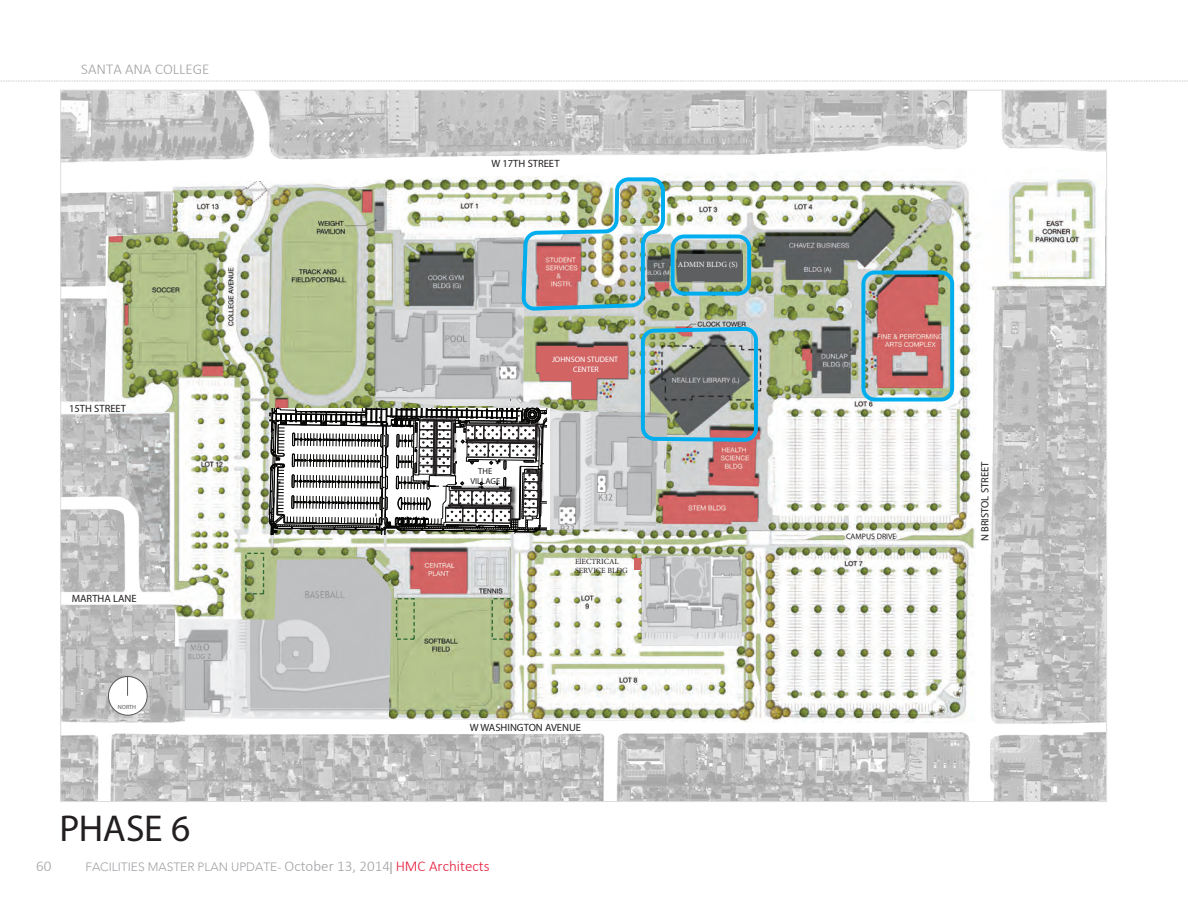
<style>
.page{position:relative;width:1188px;height:918px;background:#fff}
.page>*{position:absolute;margin:0;border:0;box-sizing:border-box;transform-origin:0 0}
.Big_Head_25_25{font:37.5px "Myriad Pro";letter-spacing:-.01em;color:#231f20}
.t1{font:300 15px "Calibri";color:#a1a1a5}
.t2{font:300 12px "Avenir LT Std";color:#a1a1a5}
.t3{font:10.5px "Helvetica Neue LT Std";color:#231f20}
.t4{font:8.55px/10.4px "Helvetica Neue LT Std";color:#231f20;text-align:center}
.t5{font:7.95px/9.4px "Minion Pro";color:#231f20}
.t6{font:7.95px/9.4px "Myriad Pro";color:#fff;text-align:center}
.t7{font:7.95px "Minion Pro";color:#fff}
.t8{font:7.95px "Myriad Pro";color:#231f20}
.t9{font:6px "Helvetica Neue LT Std";color:#58595b}
.s1{font-family:"Calibri";font-size:15px}
.s2{color:#535249}
.s3{font-family:"Calibri";font-size:15px;color:#e51836}
</style>
<div class="page">
<svg style="left:0;top:81px;width:1188px;height:1px"></svg>
<img style="left:62px;top:92px;width:1043px;height:708px">
<img style="left:104px;top:167px;width:1001px;height:556px">
<div style="left:396px;top:598px;width:19px;height:42px;border:1px dashed #2f6a34"></div>
<div style="left:492px;top:598px;width:19px;height:42px;border:1px dashed #2f6a34"></div>
<div style="left:671px;top:235px;width:80px;height:61px;border:4px solid #00aeef;border-radius:11px"></div>
<svg style="left:846px;top:530px;width:50px;height:9px"></svg>
<div style="left:634px;top:558px;width:7px;height:12px;background:#d26464"></div>
<svg style="left:269px;top:346px;width:359px;height:189px"></svg>
<img style="left:522px;top:175px;width:145px;height:138px">
<img style="left:639px;top:325px;width:121px;height:118px">
<div style="left:245px;top:553px;width:19px;height:41px;border:1px dashed #2f6a34"></div>
<div style="left:861px;top:271px;width:93px;height:131px;border:4px solid #00aeef;border-radius:11px"></div>
<div style="left:678px;top:254px;width:64px;height:26px;background:#5d5f61"></div>
<div style="left:108px;top:676px;width:39px;height:39px;background:#fff;border-radius:50%"></div>
<svg style="left:127px;top:678px;width:1px;height:18px"></svg>
<div style="left:108px;top:676px;width:39px;height:39px;border:1px solid #58595b;border-radius:50%"></div>
<h2 class="t1" style="left:81px;top:60px;width:130px">SANTA ANA COLLEGE</h2>
<p class="t3" style="left:69px;top:402px;width:59px">15TH STREET</p>
<p class="t3" style="left:72px;top:592px;width:66px">MARTHA LANE</p>
<p class="t9" style="left:118px;top:703px;width:20px">NORTH</p>
<p class="Big_Head_25_25" style="left:59px;top:805px;width:133px">PHASE 6</p>
<p class="t3" style="left:491px;top:157px;width:70px">W 17TH STREET</p>
<p class="t4" style="left:470px;top:465px;width:31px">THE<br>VILLAGE</p>
<p class="t6" style="left:552px;top:355px;width:68px">JOHNSON STUDENT<br>CENTER</p>
<p class="t5" style="left:575px;top:557px;width:54px">ElECTRICAL<br>SERVICE BLDG</p>
<p class="t3" style="left:470px;top:721px;width:113px">W WASHINGTON AVENUE</p>
<h2 class="t1" style="left:36px;top:857px;width:17px">60</h2>
<p class="t2" style="left:85px;top:860px;width:406px">FACILITIES MASTER PLAN UPDATE- <span class="s1">October 13, 2014</span><span class="s2">|</span> <span class="s3">HMC Architects</span></p>
<p class="t7" style="left:678px;top:259px;width:62px">ADMIN BLDG (S)</p>
<p class="t8" style="left:846px;top:532px;width:52px">CAMPUS DRIVE</p>
<p class="t3" style="left:979px;top:541px;width:81px;rotate:-90deg">N BRISTOL STREET</p>
</div>
